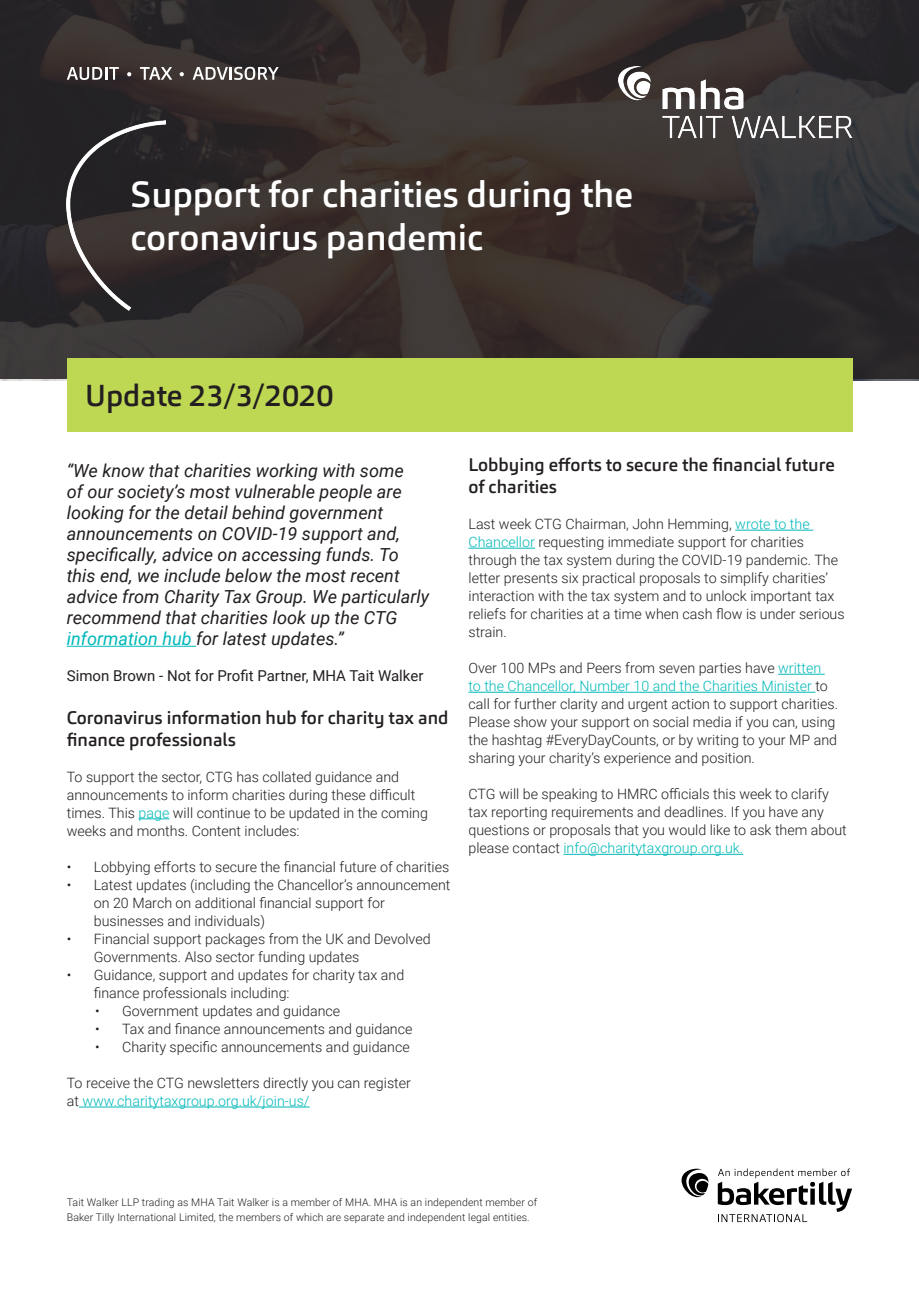
<style>
.page{position:relative;width:919px;height:1289px;background:#fff}
.page>*{position:absolute;margin:0;border:0;box-sizing:border-box;transform-origin:0 0}
.t1{font:500 36px/43.2px "Carnac";color:#fff}
.t2{font:500 30px "Carnac";color:#231f20}
.t3{font:italic 18px/21px "Roboto";color:#231f20}
.t4{font:500 18px/21.6px "Carnac";color:#231f20}
.t5{font:15px "Roboto";color:#231f20}
.t6{font:300 14.25px/18px "Roboto";color:#231f20}
.BODY_COPY{font:300 10.5px/15px "Roboto";letter-spacing:.01em;color:#231f20}
.s1{color:#00b8b9}
</style>
<div class="page">
<svg style="left:0;top:0;width:918px;height:378px;background:#342e2d"></svg>
<img style="left:67px;top:120px;width:99px;height:190px">
<hr style="left:67px;top:645px;width:129px;height:1px;background:#00b8b9">
<hr style="left:139px;top:818px;width:30px;height:1px;background:#00b8b9">
<hr style="left:79px;top:1106px;width:230px;height:1px;background:#00b8b9">
<div style="left:67px;top:358px;width:785px;height:74px;background:#bfd854"></div>
<hr style="left:735px;top:530px;width:78px;height:1px;background:#00b8b9">
<hr style="left:468px;top:548px;width:67px;height:1px;background:#00b8b9">
<hr style="left:778px;top:674px;width:46px;height:1px;background:#00b8b9">
<hr style="left:468px;top:692px;width:347px;height:1px;background:#00b8b9">
<hr style="left:563px;top:854px;width:180px;height:1px;background:#00b8b9">
<img style="left:618px;top:67px;width:234px;height:79px">
<svg style="left:67px;top:67px;width:52px;height:13px"></svg>
<svg style="left:140px;top:67px;width:32px;height:13px"></svg>
<svg style="left:193px;top:67px;width:86px;height:13px"></svg>
<svg style="left:127px;top:72px;width:4px;height:4px"></svg>
<svg style="left:180px;top:72px;width:4px;height:4px"></svg>
<svg style="left:681px;top:1168px;width:27px;height:29px"></svg>
<svg style="left:717px;top:1168px;width:135px;height:54px"></svg>
<p class="t1" style="left:131px;top:173px;width:504px">Support for charities during the coronavirus pandemic</p>
<p class="t2" style="left:85px;top:376px;width:250px">Update 23/3/2020</p>
<p class="t3" style="left:67px;top:459px;width:364px">“We know that charities working with some<br>of our society’s most vulnerable people are looking for the detail behind government announcements on COVID-19 support and, specifically, advice on accessing funds. To this end, we include below the most recent advice from Charity Tax Group. We particularly recommend that charities look up the CTG <span class="s1">information hub</span> for latest updates.”</p>
<p class="t5" style="left:67px;top:665px;width:358px">Simon Brown - Not for Profit Partner, MHA Tait Walker</p>
<p class="t4" style="left:67px;top:707px;width:383px">Coronavirus information hub for charity tax and finance professionals</p>
<p class="t6" style="left:67px;top:767px;width:363px">To support the sector, CTG has collated guidance and announcements to inform charities during these difficult times. This <span class="s1">page</span> will continue to be updated in the coming weeks and months. Content includes:</p>
<p class="t6" style="left:67px;top:857px;width:384px">• Lobbying efforts to secure the financial future of charities</p>
<p class="t6" style="left:94px;top:875px;width:358px;text-indent:-27px">• Latest updates (including the Chancellor’s announcement on 20 March on additional financial support for businesses and individuals)</p>
<p class="t6" style="left:94px;top:929px;width:338px;text-indent:-27px">• Financial support packages from the UK and Devolved<br>Governments. Also sector funding updates</p>
<p class="t6" style="left:94px;top:965px;width:312px;text-indent:-27px">• Guidance, support and updates for charity tax and finance professionals including:</p>
<p class="t6" style="left:95px;top:1001px;width:246px">• Government updates and guidance</p>
<p class="t6" style="left:95px;top:1019px;width:319px">• Tax and finance announcements and guidance</p>
<p class="t6" style="left:95px;top:1037px;width:316px">• Charity specific announcements and guidance</p>
<p class="t6" style="left:67px;top:1073px;width:346px">To receive the CTG newsletters directly you can register at <span class="s1">www.charitytaxgroup.org.uk/join-us/</span></p>
<p class="t4" style="left:468px;top:454px;width:368px">Lobbying efforts to secure the financial future of charities</p>
<p class="t6" style="left:468px;top:514px;width:377px">Last week CTG Chairman, John Hemming, <span class="s1">wrote to the Chancellor</span> requesting immediate support for charities through the tax system during the COVID-19 pandemic. The letter presents six practical proposals to simplify charities’ interaction with the tax system and to unlock important tax reliefs for charities at a time when cash flow is under serious strain.</p>
<p class="t6" style="left:468px;top:658px;width:371px">Over 100 MPs and Peers from seven parties have <span class="s1">written<br>to the Chancellor, Number 10 and the Charities Minister</span> to call for further clarity and urgent action to support charities.<br>Please show your support on social media if you can, using the hashtag #EveryDayCounts, or by writing to your MP and sharing your charity’s experience and position.</p>
<p class="t6" style="left:468px;top:784px;width:380px">CTG will be speaking to HMRC officials this week to clarify tax reporting requirements and deadlines. If you have any questions or proposals that you would like to ask them about please contact <span class="s1">info@charitytaxgroup.org.uk.</span></p>
<p class="BODY_COPY" style="left:67px;top:1194px;width:472px">Tait Walker LLP trading as MHA Tait Walker is a member of MHA. MHA is an independent member of<br>Baker Tilly International Limited, the members of which are separate and independent legal entities.</p>
</div>
